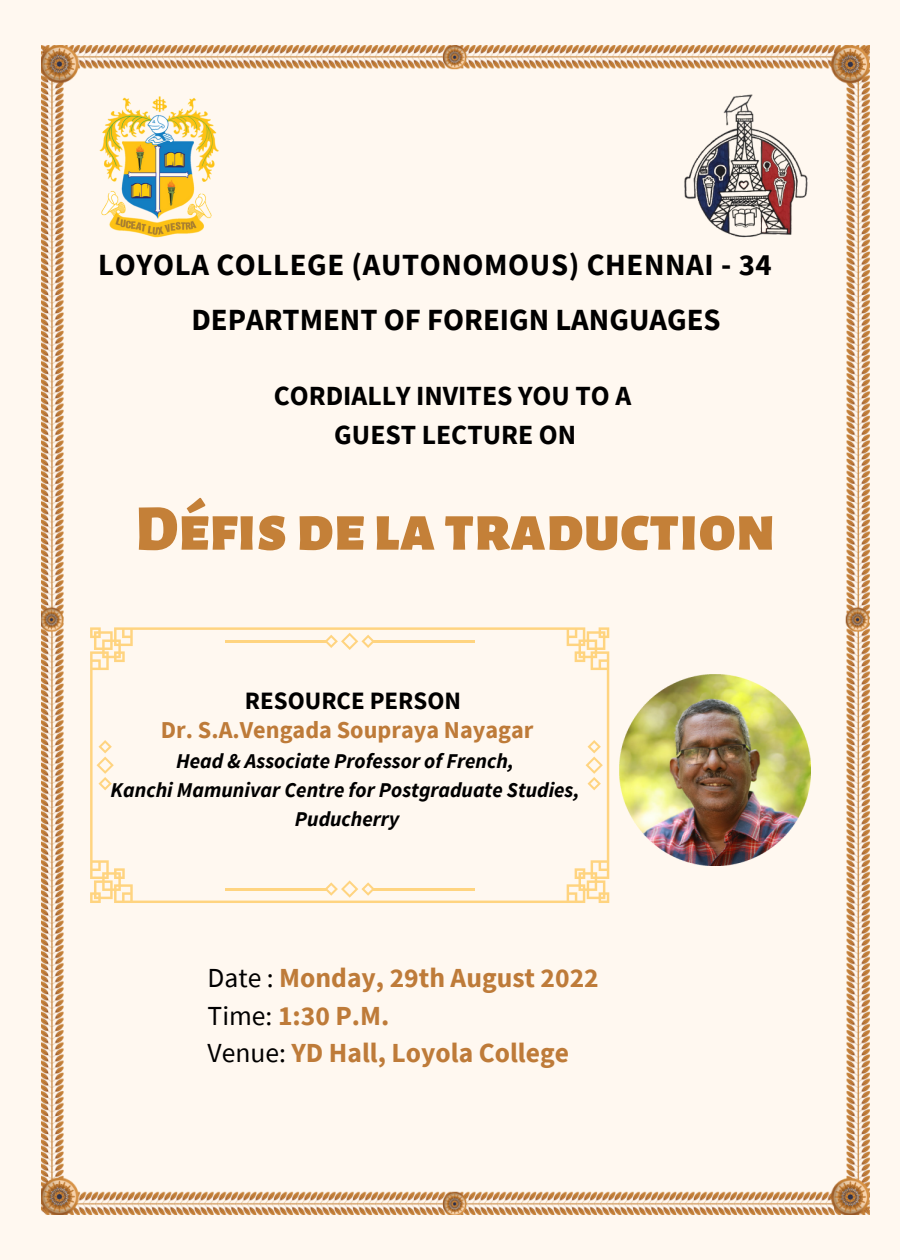
<style>
.page{position:relative;width:900px;height:1260px;background:#fff8f0}
.page>*{position:absolute;margin:0;border:0;box-sizing:border-box;transform-origin:0 0}
.t1{font:900 65.12px "Alegreya Sans SC";color:#c48038}
.t2{font:700 30.75px/55.6px "Source Sans Pro";letter-spacing:.02em;color:#000}
.t3{font:700 27.62px/38.5px "Source Sans Pro";color:#000;text-align:center}
.t4{font:700 27.5px/37.8px "Source Sans Pro";color:#be7b39}
.t5{font:700 24.88px "Source Sans Pro";color:#000}
.t6{font:700 24.25px "Source Sans Pro";color:#be7b39}
.t7{font:italic 700 21px/29px "Source Sans Pro";color:#000;text-align:center}
.s1{font-weight:400;color:#000}
</style>
<div class="page">
<img style="left:41px;top:45px;width:828px;height:1170px">
<img style="left:619px;top:674px;width:191px;height:191px">
<img style="left:96px;top:90px;width:126px;height:156px">
<img style="left:682px;top:90px;width:128px;height:154px">
<svg style="left:90px;top:627px;width:519px;height:276px"></svg>
<hr style="left:225px;top:640px;width:102px;height:3px;background:#ffd480">
<hr style="left:373px;top:640px;width:102px;height:3px;background:#ffd480">
<svg style="left:325px;top:633px;width:50px;height:17px"></svg>
<svg style="left:586px;top:740px;width:17px;height:50px"></svg>
<svg style="left:97px;top:740px;width:17px;height:50px"></svg>
<hr style="left:225px;top:888px;width:102px;height:2px;background:#ffd480">
<hr style="left:373px;top:888px;width:102px;height:2px;background:#ffd480">
<svg style="left:325px;top:880px;width:50px;height:18px"></svg>
<h2 class="t2" style="left:191px;top:236px;width:582px;text-indent:-93px">LOYOLA COLLEGE (AUTONOMOUS) CHENNAI - 34<br>DEPARTMENT OF FOREIGN LANGUAGES</h2>
<h3 class="t3" style="left:274px;top:376px;width:359px">CORDIALLY INVITES YOU TO A<br>GUEST LECTURE ON</h3>
<h1 class="t1" style="left:135px;top:498px;width:642px">Défisde latraduction</h1>
<p class="t5" style="left:245px;top:685px;width:218px">RESOURCE PERSON</p>
<p class="t6" style="left:161px;top:714px;width:374px">Dr. S.A.Vengada Soupraya Nayagar</p>
<p class="t7" style="left:111px;top:746px;width:471px">Head &amp; Associate Professor of French,<br>Kanchi Mamunivar Centre for Postgraduate Studies,<br>Puducherry</p>
<h3 class="t4" style="left:208px;top:958px;width:393px"><span class="s1">Date :</span> Monday, 29th August 2022<br><span class="s1">Time:</span> 1:30 P.M.<br><span class="s1">Venue:</span> YD Hall, Loyola College</h3>
</div>
